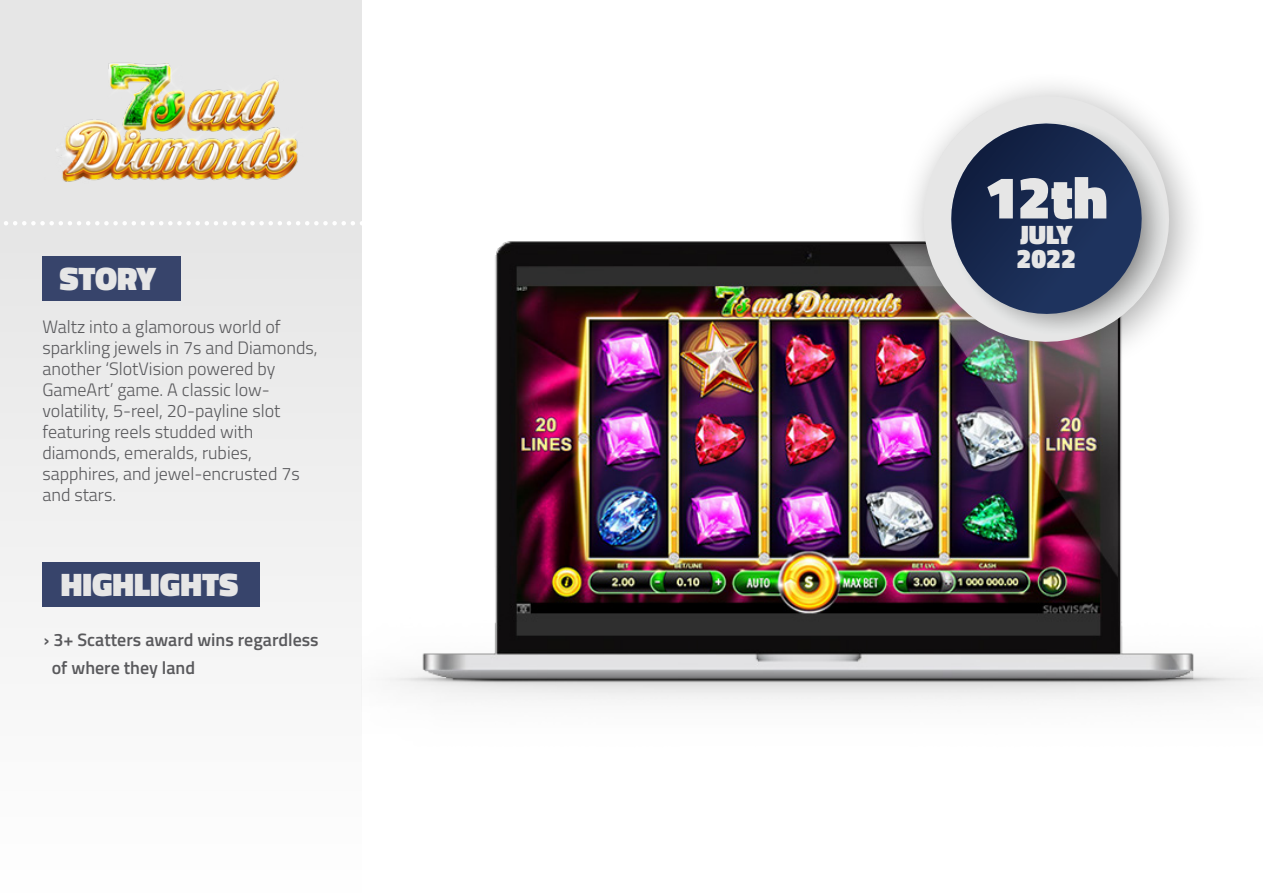
<style>
.page{position:relative;width:1263px;height:893px;background:#fff}
.page>*{position:absolute;margin:0;border:0;box-sizing:border-box;transform-origin:0 0}
.t1{font:900 60px "Titillium Web";color:#e6e6e6}
.t2{font:900 33px "Titillium Web";color:#e6e6e6}
.t3{font:900 27px/24px "Titillium Web";color:#e6e6e6}
.t4{font:300 18px/21px "Titillium Web";color:#59595c}
.t5{font:600 18px/28.5px "Titillium Web";color:#59595c}
</style>
<div class="page">
<div style="left:0;top:0;width:362px;height:893px;background:#f1f1f1"></div>
<div style="left:42px;top:563px;width:218px;height:44px;background:#37446b"></div>
<img style="left:385px;top:241px;width:875px;height:460px">
<div style="left:896px;top:69px;width:312px;height:312px;background:#000;opacity:.33"></div>
<svg style="left:907px;top:80px;width:278px;height:278px"></svg>
<svg style="left:939px;top:111px;width:215px;height:215px;fill:#e6e6e6"></svg>
<img style="left:0;top:28px;width:359px;height:199px">
<div style="left:42px;top:256px;width:139px;height:45px;background:#37446b"></div>
<svg style="left:950px;top:121px;width:226px;height:214px;background:#667088"></svg>
<h2 class="t2" style="left:59px;top:255px;width:98px">STORY</h2>
<p class="t4" style="left:42px;top:315px;width:277px">Waltz into a glamorous world of sparkling jewels in 7s and Diamonds, another ‘SlotVision powered by<br>GameArt’ game. A classic low&shy;volatility, 5-reel, 20-payline slot featuring reels studded with diamonds, emeralds, rubies, sapphires, and jewel-encrusted 7s and stars.</p>
<h2 class="t2" style="left:61px;top:560px;width:179px">HIGHLIGHTS</h2>
<p class="t5" style="left:52px;top:624px;width:268px;text-indent:-8px">› 3+ Scatters award wins regardless of where they land</p>
<h1 class="t1" style="left:985px;top:154px;width:124px">12th</h1>
<h3 class="t3" style="left:1016px;top:222px;width:61px">JULY<br>2022</h3>
</div>
